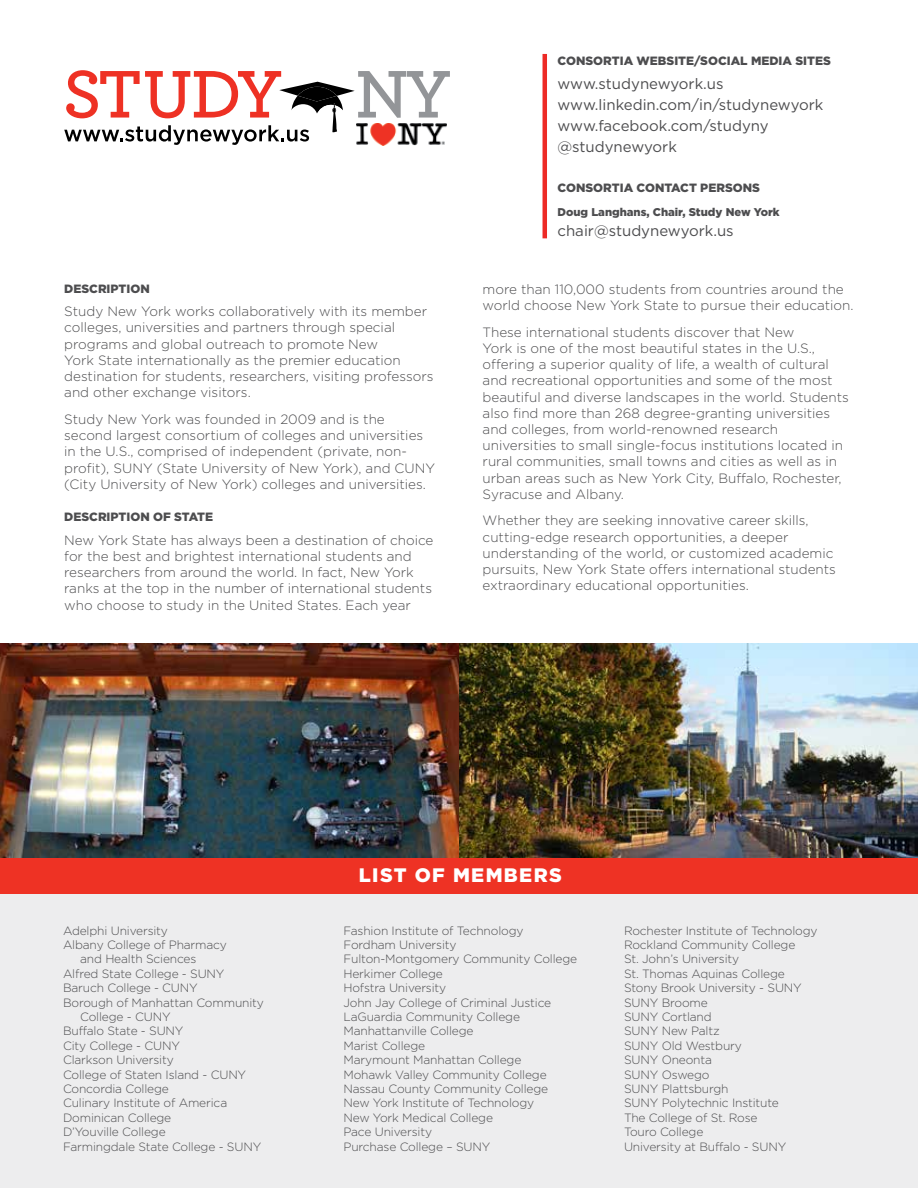
<style>
.page{position:relative;width:918px;height:1188px;background:#fff}
.page>*{position:absolute;margin:0;border:0;box-sizing:border-box;transform-origin:0 0}
.t1{font:900 19.5px "Gotham HTF";letter-spacing:.07em;color:#fff}
.t2{font:15px/21px "Gotham HTF";color:#4d4d4f}
.t3{font:300 13.5px/16.2px "Gotham HTF";color:#4d4d4f}
.t4{font:300 12px/14.4px "Gotham HTF";letter-spacing:-.015em;color:#4d4d4f}
.t5{font:900 12px "Gotham HTF";color:#4d4d4f}
.t6{font:900 11.25px "Gotham HTF";color:#4d4d4f}
</style>
<div class="page">
<svg style="left:64px;top:70px;width:386px;height:76px"></svg>
<div style="left:0;top:869px;width:918px;height:319px;background:#ededee"></div>
<div style="left:0;top:857px;width:918px;height:37px;background:#ee3224"></div>
<hr style="left:543px;top:54px;width:4px;height:184px;background:#ed2a26">
<img style="left:0;top:644px;width:918px;height:213px">
<p class="t5" style="left:64px;top:281px;width:87px">DESCRIPTION</p>
<p class="t3" style="left:64px;top:303px;width:371px">Study New York works collaboratively with its member colleges, universities and partners through special programs and global outreach to promote New<br>York State internationally as the premier education destination for students, researchers, visiting professors and other exchange visitors.</p>
<p class="t3" style="left:64px;top:411px;width:372px">Study New York was founded in 2009 and is the second largest consortium of colleges and universities in the U.S., comprised of independent (private, non&shy;profit), SUNY (State University of New York), and CUNY (City University of New York) colleges and universities.</p>
<p class="t5" style="left:64px;top:510px;width:150px">DESCRIPTION OF STATE</p>
<p class="t3" style="left:64px;top:532px;width:371px">New York State has always been a destination of choice for the best and brightest international students and researchers from around the world. In fact, New York ranks at the top in the number of international students who choose to study in the United States. Each year</p>
<p class="t5" style="left:558px;top:54px;width:275px">CONSORTIA WEBSITE/SOCIAL MEDIA SITES</p>
<p class="t2" style="left:558px;top:73px;width:267px">www.studynewyork.us www.linkedin.com/in/studynewyork www.facebook.com/studyny @studynewyork</p>
<p class="t5" style="left:558px;top:181px;width:204px">CONSORTIA CONTACT PERSONS</p>
<p class="t6" style="left:558px;top:206px;width:224px">Doug Langhans, Chair, Study New York</p>
<p class="t2" style="left:558px;top:220px;width:178px">chair@studynewyork.us</p>
<p class="t3" style="left:483px;top:281px;width:373px">more than 110,000 students from countries around the world choose New York State to pursue their education.</p>
<p class="t3" style="left:483px;top:324px;width:368px">These international students discover that New<br>York is one of the most beautiful states in the U.S., offering a superior quality of life, a wealth of cultural and recreational opportunities and some of the most beautiful and diverse landscapes in the world. Students also find more than 268 degree-granting universities and colleges, from world-renowned research universities to small single-focus institutions located in rural communities, small towns and cities as well as in urban areas such as New York City, Buffalo, Rochester, Syracuse and Albany.</p>
<p class="t3" style="left:483px;top:512px;width:355px">Whether they are seeking innovative career skills, cutting-edge research opportunities, a deeper understanding of the world, or customized academic pursuits, New York State offers international students extraordinary educational opportunities.</p>
<p class="t4" style="left:63px;top:923px;width:107px">Adelphi University</p>
<p class="t4" style="left:63px;top:937px;width:165px">Albany College of Pharmacy</p>
<p class="t4" style="left:80px;top:952px;width:118px">and Health Sciences</p>
<p class="t4" style="left:63px;top:966px;width:163px">Alfred State College - SUNY</p>
<p class="t4" style="left:63px;top:981px;width:136px">Baruch College - CUNY</p>
<p class="t4" style="left:63px;top:995px;width:202px">Borough of Manhattan Community</p>
<p class="t4" style="left:80px;top:1009px;width:92px">College - CUNY</p>
<p class="t4" style="left:63px;top:1024px;width:122px">Buffalo State - SUNY</p>
<p class="t4" style="left:63px;top:1038px;width:118px">City College - CUNY</p>
<p class="t4" style="left:63px;top:1053px;width:112px">Clarkson University</p>
<p class="t4" style="left:63px;top:1067px;width:185px">College of Staten Island - CUNY</p>
<p class="t4" style="left:63px;top:1081px;width:107px">Concordia College</p>
<p class="t4" style="left:63px;top:1096px;width:166px">Culinary Institute of America</p>
<p class="t4" style="left:63px;top:1110px;width:110px">Dominican College</p>
<p class="t4" style="left:63px;top:1125px;width:104px">D’Youville College</p>
<p class="t4" style="left:63px;top:1139px;width:200px">Farmingdale State College - SUNY</p>
<h1 class="t1" style="left:359px;top:864px;width:204px">LIST OF MEMBERS</h1>
<p class="t4" style="left:344px;top:923px;width:235px">Fashion Institute of Technology<br>Fordham University<br>Fulton-Montgomery Community College<br>Herkimer College<br>Hofstra University<br>John Jay College of Criminal Justice<br>LaGuardia Community College<br>Manhattanville College<br>Marist College<br>Marymount Manhattan College<br>Mohawk Valley Community College<br>Nassau County Community College<br>New York Institute of Technology<br>New York Medical College<br>Pace University<br>Purchase College – SUNY</p>
<p class="t4" style="left:624px;top:923px;width:195px">Rochester Institute of Technology<br>Rockland Community College<br>St. John’s University<br>St. Thomas Aquinas College<br>Stony Brook University - SUNY<br>SUNY Broome<br>SUNY Cortland<br>SUNY New Paltz<br>SUNY Old Westbury<br>SUNY Oneonta<br>SUNY Oswego<br>SUNY Plattsburgh<br>SUNY Polytechnic Institute<br>The College of St. Rose<br>Touro College<br>University at Buffalo - SUNY</p>
</div>
